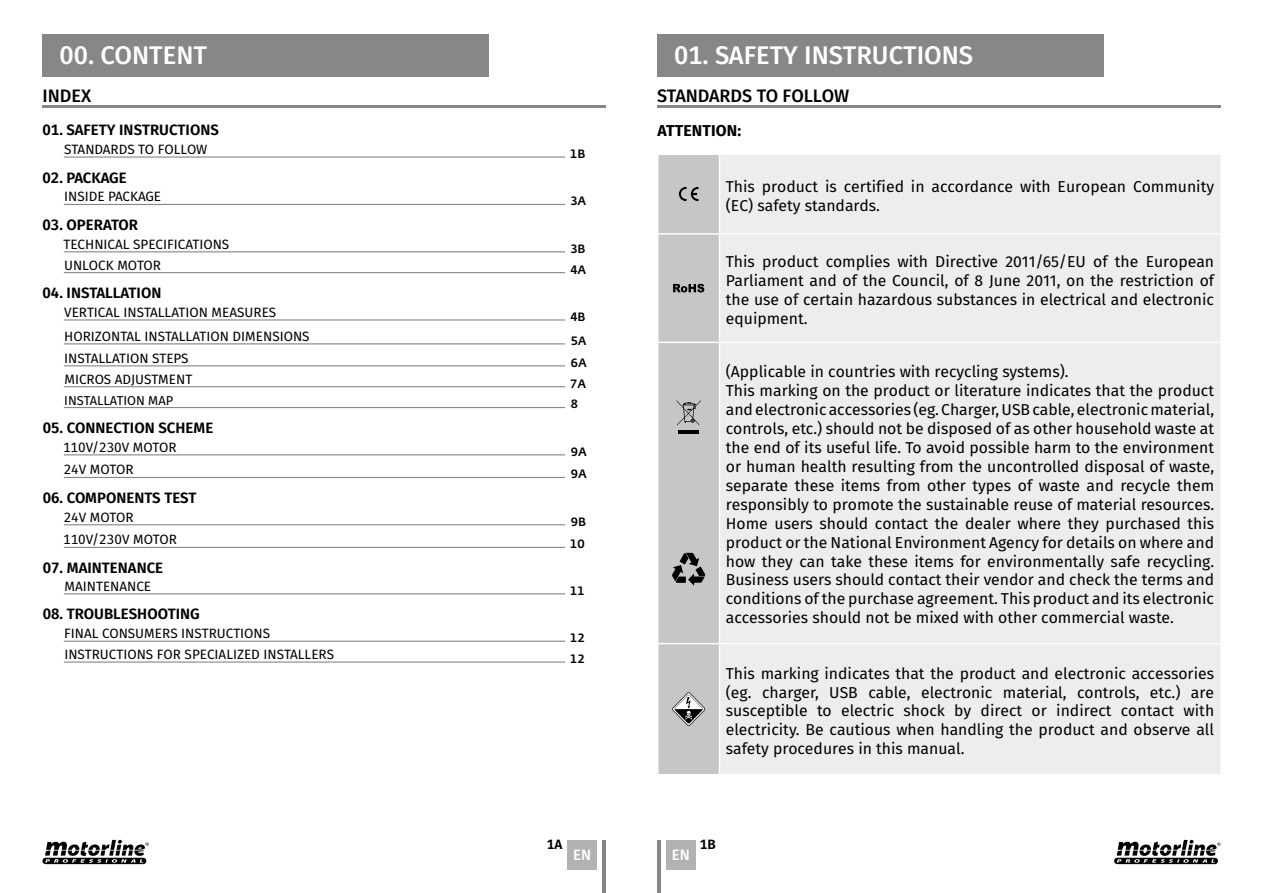
<style>
.page{position:relative;width:1263px;height:893px;background:#fff}
.page>*{position:absolute;margin:0;border:0;box-sizing:border-box;transform-origin:0 0}
.t1{font:500 25.5px "Fira Sans";color:#fff}
.t2{font:500 18px "Fira Sans";color:#000}
.t3{font:15.75px/18.9px "Fira Sans";color:#000}
.t4{font:700 15.75px "Fira Sans";letter-spacing:.01em;color:#000}
.t5{font:600 15px "Fira Sans";color:#000}
.t6{font:500 15px "Fira Sans";color:#fff}
.t7{font:13.5px/20.9px "Fira Sans";color:#000}
.t8{font:600 13.5px "Fira Sans";color:#000}
.t9{font:12.9px "Fira Sans";color:#000}
.t10{font:500 12px/20.9px "Fedra Sans Std";color:#000}
</style>
<div class="page">
<div style="left:657px;top:34px;width:446px;height:43px;background:#878787"></div>
<div style="left:43px;top:34px;width:446px;height:43px;background:#878787"></div>
<hr style="left:43px;top:105px;width:563px;height:3px;background:#878787">
<hr style="left:657px;top:105px;width:563px;height:3px;background:#878787">
<div style="left:666px;top:840px;width:30px;height:29px;background:#b3b2b2"></div>
<div style="left:567px;top:840px;width:30px;height:29px;background:#b3b2b2"></div>
<hr style="left:603px;top:840px;width:3px;height:53px;background:#878787">
<hr style="left:657px;top:840px;width:3px;height:53px;background:#878787">
<hr style="left:64px;top:156px;width:501px;height:2px;background:#878787">
<hr style="left:64px;top:204px;width:501px;height:1px;background:#878787">
<hr style="left:64px;top:251px;width:501px;height:1px;background:#878787">
<hr style="left:64px;top:319px;width:501px;height:1px;background:#878787">
<hr style="left:64px;top:365px;width:501px;height:1px;background:#878787">
<hr style="left:64px;top:343px;width:501px;height:1px;background:#878787">
<hr style="left:64px;top:386px;width:501px;height:1px;background:#878787">
<hr style="left:64px;top:407px;width:501px;height:1px;background:#878787">
<hr style="left:64px;top:524px;width:501px;height:1px;background:#878787">
<hr style="left:64px;top:454px;width:501px;height:1px;background:#878787">
<hr style="left:64px;top:547px;width:501px;height:1px;background:#878787">
<hr style="left:64px;top:477px;width:501px;height:1px;background:#878787">
<hr style="left:64px;top:593px;width:501px;height:1px;background:#878787">
<hr style="left:64px;top:641px;width:501px;height:1px;background:#878787">
<hr style="left:64px;top:661px;width:501px;height:2px;background:#878787">
<hr style="left:64px;top:272px;width:501px;height:1px;background:#878787">
<svg style="left:1114px;top:840px;width:106px;height:24px"></svg>
<svg style="left:43px;top:840px;width:106px;height:24px"></svg>
<div style="left:720px;top:155px;width:500px;height:187px;background:#ededed"></div>
<div style="left:720px;top:343px;width:500px;height:431px;background:#ededed"></div>
<hr style="left:719px;top:233px;width:501px;height:2px;background:#fff">
<hr style="left:719px;top:643px;width:501px;height:1px;background:#fff">
<svg style="left:658px;top:155px;width:61px;height:619px;background:#c1c1c1"></svg>
<h1 class="t1" style="left:60px;top:35px;width:149px">00. CONTENT</h1>
<h1 class="t1" style="left:674px;top:35px;width:301px">01. SAFETY INSTRUCTIONS</h1>
<p class="t2" style="left:43px;top:81px;width:50px">INDEX</p>
<p class="t2" style="left:657px;top:81px;width:194px">STANDARDS TO FOLLOW</p>
<p class="t5" style="left:43px;top:118px;width:178px">01. SAFETY INSTRUCTIONS</p>
<p class="t5" style="left:43px;top:165px;width:86px">02. PACKAGE</p>
<p class="t5" style="left:43px;top:212px;width:97px">03. OPERATOR</p>
<p class="t7" style="left:64px;top:139px;width:145px">STANDARDS TO FOLLOW</p>
<p class="t7" style="left:64px;top:186px;width:98px">INSIDE PACKAGE</p>
<p class="t7" style="left:63px;top:233px;width:167px">TECHNICAL SPECIFICATIONS<br>UNLOCK MOTOR</p>
<p class="t7" style="left:64px;top:300px;width:247px;line-height:23.9px">VERTICAL INSTALLATION MEASURES<br>HORIZONTAL INSTALLATION DIMENSIONS</p>
<p class="t7" style="left:64px;top:347px;width:130px">INSTALLATION STEPS<br>MICROS ADJUSTMENT</p>
<p class="t9" style="left:64px;top:390px;width:111px">INSTALLATION MAP</p>
<p class="t5" style="left:43px;top:281px;width:120px">04. INSTALLATION</p>
<p class="t5" style="left:43px;top:415px;width:172px">05. CONNECTION SCHEME</p>
<p class="t7" style="left:63px;top:435px;width:115px;line-height:22.6px">110V/230V MOTOR<br>24V MOTOR</p>
<p class="t5" style="left:43px;top:485px;width:155px">06. COMPONENTS TEST</p>
<p class="t7" style="left:64px;top:506px;width:71px">24V MOTOR</p>
<p class="t7" style="left:63px;top:529px;width:115px">110V/230V MOTOR</p>
<p class="t5" style="left:43px;top:555px;width:122px">07. MAINTENANCE</p>
<p class="t7" style="left:64px;top:575px;width:88px">MAINTENANCE</p>
<p class="t7" style="left:64px;top:622px;width:271px">FINAL CONSUMERS INSTRUCTIONS<br>INSTRUCTIONS FOR SPECIALIZED INSTALLERS</p>
<p class="t5" style="left:43px;top:602px;width:159px">08. TROUBLESHOOTING</p>
<p class="t10" style="left:570px;top:143px;width:17px">1B</p>
<p class="t10" style="left:570px;top:191px;width:17px">3A</p>
<p class="t10" style="left:570px;top:238px;width:17px">3B</p>
<p class="t10" style="left:570px;top:259px;width:17px">4A</p>
<p class="t10" style="left:570px;top:305px;width:18px;line-height:23.7px">4B<br>5A</p>
<p class="t10" style="left:570px;top:352px;width:18px;text-align:justify">6A 7A 8</p>
<p class="t10" style="left:571px;top:441px;width:17px">9A</p>
<p class="t10" style="left:571px;top:464px;width:17px">9A</p>
<p class="t10" style="left:571px;top:511px;width:17px">9B</p>
<p class="t10" style="left:570px;top:534px;width:16px">10</p>
<p class="t10" style="left:570px;top:580px;width:16px">11</p>
<p class="t10" style="left:570px;top:627px;width:16px">12<br>12</p>
<p class="t4" style="left:657px;top:117px;width:85px">ATTENTION:</p>
<p class="t3" style="left:726px;top:177px;width:490px">This product is certified in accordance with European Community (EC) safety standards.</p>
<p class="t3" style="left:726px;top:252px;width:490px;text-align:justify">This product complies with Directive 2011/65/EU of the European Parliament and of the Council, of 8 June 2011, on the restriction of the use of certain hazardous substances in electrical and electronic equipment.</p>
<p class="t3" style="left:726px;top:362px;width:490px">(Applicable in countries with recycling systems).<br>This marking on the product or literature indicates that the product and electronic accessories (eg. Charger, USB cable, electronic material, controls, etc.) should not be disposed of as other household waste at the end of its useful life. To avoid possible harm to the environment or human health resulting from the uncontrolled disposal of waste, separate these items from other types of waste and recycle them responsibly to promote the sustainable reuse of material resources.<br>Home users should contact the dealer where they purchased this product or the National Environment Agency for details on where and how they can take these items for environmentally safe recycling.<br>Business users should contact their vendor and check the terms and conditions of the purchase agreement. This product and its electronic accessories should not be mixed with other commercial waste.</p>
<p class="t3" style="left:726px;top:663px;width:490px;text-align:justify">This marking indicates that the product and electronic accessories (eg. charger, USB cable, electronic material, controls, etc.) are susceptible to electric shock by direct or indirect contact with electricity. Be cautious when handling the product and observe all safety procedures in this manual.</p>
<p class="t8" style="left:547px;top:833px;width:17px">1A</p>
<p class="t8" style="left:700px;top:833px;width:17px">1B</p>
<p class="t6" style="left:573px;top:842px;width:20px">EN</p>
<p class="t6" style="left:672px;top:842px;width:20px">EN</p>
</div>
